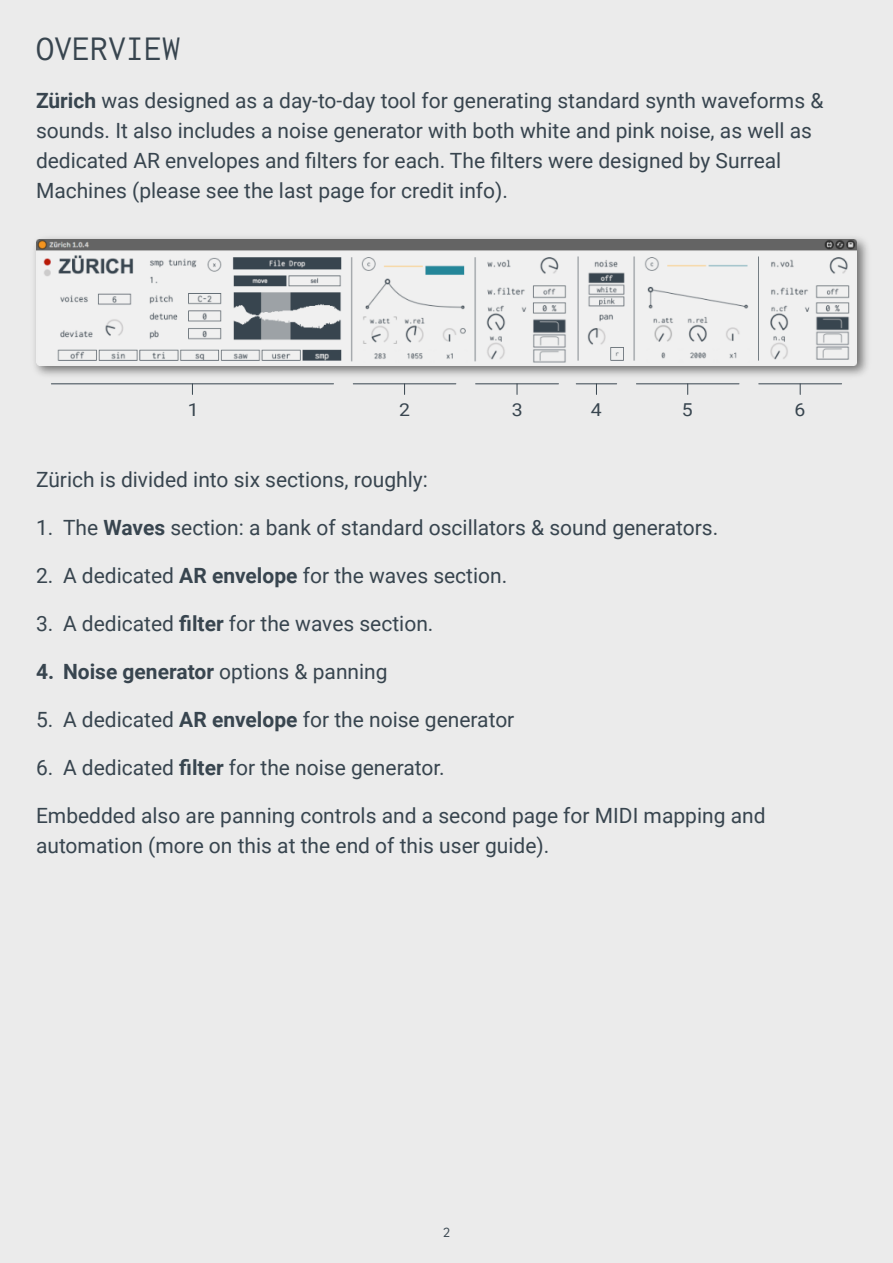
<style>
.page{position:relative;width:893px;height:1263px;background:#ebebeb}
.page>*{position:absolute;margin:0;border:0;box-sizing:border-box;transform-origin:0 0}
.t1{font:36px "Inconsolata";color:#38454f}
.t2{font:21px/30px "Roboto";color:#38454f}
.t3{font:700 21px "Roboto";color:#38454f}
.t4{font:17.7px "Roboto";color:#38454f;scale:1.1 1}
.t5{font:15px "Inconsolata";color:#38454f}
.s1{font-weight:700}
.s2{font-weight:400}
</style>
<div class="page">
<img style="left:34px;top:237px;width:834px;height:139px">
<img style="left:36px;top:239px;width:821px;height:126px">
<hr style="left:51px;top:384px;width:282px;height:1px;background:#38454f">
<hr style="left:353px;top:384px;width:103px;height:1px;background:#38454f">
<hr style="left:636px;top:384px;width:103px;height:1px;background:#38454f">
<hr style="left:476px;top:384px;width:82px;height:1px;background:#38454f">
<hr style="left:759px;top:384px;width:83px;height:1px;background:#38454f">
<hr style="left:576px;top:384px;width:41px;height:1px;background:#38454f">
<h1 class="t1" style="left:36px;top:29px;width:146px">OVERVIEW</h1>
<p class="t2" style="left:36px;top:88px;width:789px"><span class="s1">Zürich</span> was designed as a day-to-day tool for generating standard synth waveforms &amp; sounds. It also includes a noise generator with both white and pink noise, as well as dedicated AR envelopes and filters for each. The filters were designed by Surreal Machines (please see the last page for credit info).</p>
<p class="t4" style="left:188px;top:403px;width:11px">1</p>
<p class="t4" style="left:399px;top:403px;width:11px">2</p>
<p class="t4" style="left:512px;top:403px;width:11px">3</p>
<p class="t4" style="left:591px;top:403px;width:11px">4</p>
<p class="t4" style="left:682px;top:403px;width:11px">5</p>
<p class="t4" style="left:794px;top:403px;width:11px">6</p>
<p class="t2" style="left:36px;top:467px;width:393px">Zürich is divided into six sections, roughly:</p>
<p class="t2" style="left:36px;top:515px;width:684px">1. The <span class="s1">Waves</span> section: a bank of standard oscillators &amp; sound generators.</p>
<p class="t2" style="left:36px;top:563px;width:473px">2. A dedicated <span class="s1">AR envelope</span> for the waves section.</p>
<p class="t2" style="left:36px;top:611px;width:399px">3. A dedicated <span class="s1">filter</span> for the waves section.</p>
<p class="t3" style="left:36px;top:663px;width:353px">4. Noise generator <span class="s2">options &amp; panning</span></p>
<p class="t2" style="left:36px;top:707px;width:480px">5. A dedicated <span class="s1">AR envelope</span> for the noise generator</p>
<p class="t2" style="left:36px;top:755px;width:410px">6. A dedicated <span class="s1">filter</span> for the noise generator.</p>
<p class="t2" style="left:36px;top:803px;width:731px">Embedded also are panning controls and a second page for MIDI mapping and automation (more on this at the end of this user guide).</p>
<p class="t5" style="left:443px;top:1224px;width:9px">2</p>
</div>
